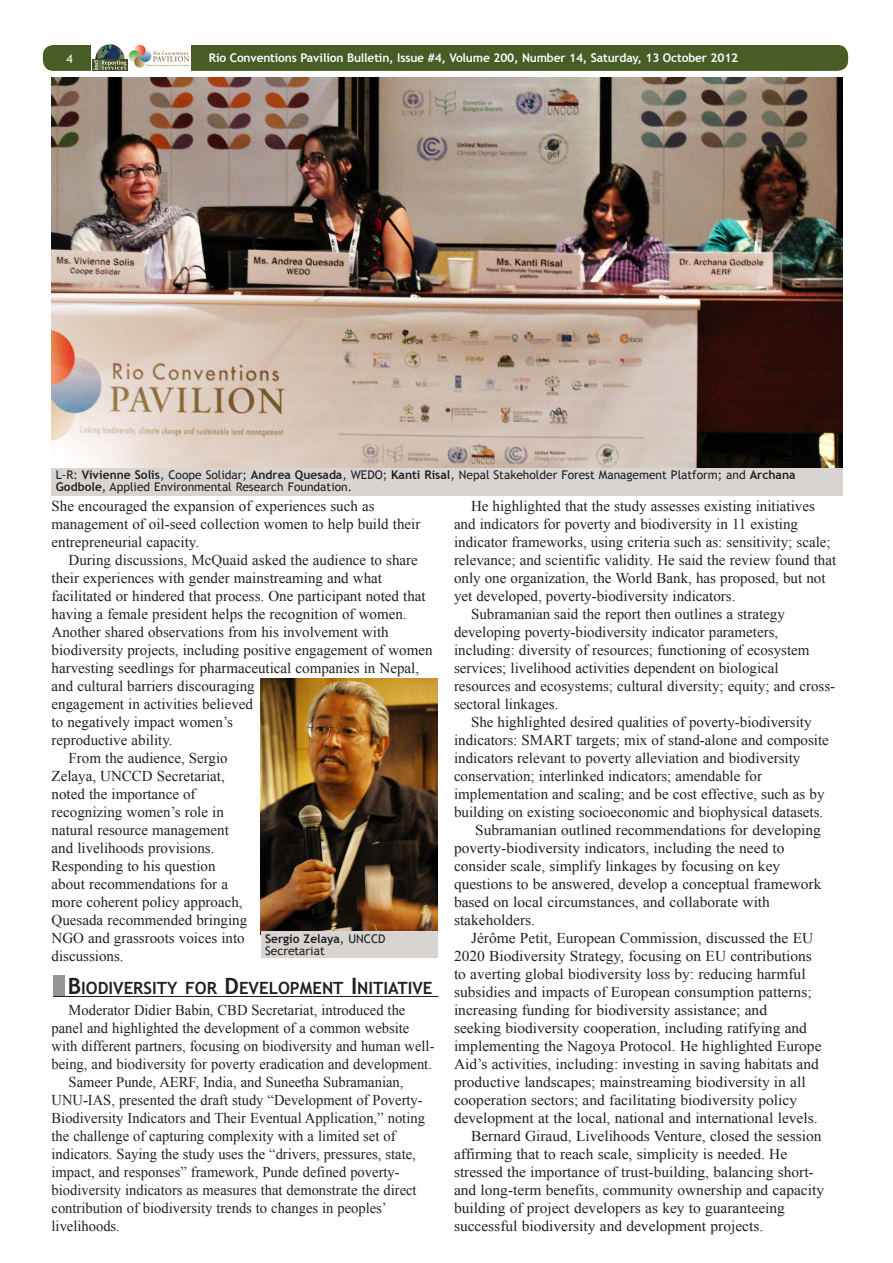
<style>
.page{position:relative;width:893px;height:1263px;background:#fff}
.page>*{position:absolute;margin:0;border:0;box-sizing:border-box;transform-origin:0 0}
._1__Headings{font:700 16.8px "Trebuchet MS";color:#231f20}
.ENB_-_Body{font:15px/18px "Times New Roman";color:#231f20}
.Image_caption{font:12px/12px "Trebuchet MS";color:#231f20}
.t1{font:700 12px "Trebuchet MS";letter-spacing:-.015em;color:#fbfdfe}
.t2{font:12px "Trebuchet MS";color:#fff}
.s1{font-weight:700}
.s2{font-size:22.5px}
</style>
<div class="page">
<div style="left:43px;top:45px;width:805px;height:26px;background:#485c26;border-radius:10px"></div>
<svg style="left:91px;top:45px;width:38px;height:26px"></svg>
<img style="left:93px;top:44px;width:34px;height:27px">
<div style="left:129px;top:42px;width:61px;height:31px;background:#fff"></div>
<img style="left:129px;top:45px;width:60px;height:23px">
<img style="left:52px;top:78px;width:791px;height:390px">
<div style="left:52px;top:468px;width:791px;height:27px;background:#d7d4d2"></div>
<div style="left:53px;top:975px;width:12px;height:21px;background:#939598"></div>
<hr style="left:53px;top:996px;width:386px;height:1px;background:#231f20">
<img style="left:261px;top:679px;width:176px;height:252px">
<div style="left:261px;top:931px;width:176px;height:27px;background:#d7d4d2"></div>
<p class="t2" style="left:67px;top:51px;width:8px">4</p>
<p class="t1" style="left:209px;top:50px;width:531px">Rio Conventions Pavilion Bulletin, Issue #4, Volume 200, Number 14, Saturday, 13 October 2012</p>
<p class="Image_caption" style="left:56px;top:469px;width:741px">L-R: <span class="s1">Vivienne Solis</span>, Coope Solidar; <span class="s1">Andrea Quesada</span>, WEDO; <span class="s1">Kanti Risal</span>, Nepal Stakeholder Forest Management Platform; and <span class="s1">Archana<br>Godbole</span>, Applied Environmental Research Foundation.</p>
<p class="ENB_-_Body" style="left:52px;top:497px;width:370px">She encouraged the expansion of experiences such as management of oil-seed collection women to help build their entrepreneurial capacity.</p>
<p class="ENB_-_Body" style="left:52px;top:551px;width:382px;text-indent:17px">During discussions, McQuaid asked the audience to share their experiences with gender mainstreaming and what facilitated or hindered that process. One participant noted that having a female president helps the recognition of women.<br>Another shared observations from his involvement with biodiversity projects, including positive engagement of women harvesting seedlings for pharmaceutical companies in Nepal, and cultural barriers discouraging<br>engagement in activities believed<br>to negatively impact women’s<br>reproductive ability.</p>
<p class="ENB_-_Body" style="left:52px;top:749px;width:197px;text-indent:17px">From the audience, Sergio<br>Zelaya, UNCCD Secretariat, noted the importance of recognizing women’s role in natural resource management and livelihoods provisions.<br>Responding to his question about recommendations for a more coherent policy approach,<br>Quesada recommended bringing<br>NGO and grassroots voices into discussions.</p>
<p class="Image_caption" style="left:265px;top:932px;width:122px"><span class="s1">Sergio Zelaya</span>, UNCCD<br>Secretariat</p>
<p class="_1__Headings" style="left:68px;top:977px;width:366px"><span class="s2">B</span>IODIVERSITY FOR <span class="s2">D</span>EVELOPMENT <span class="s2">I</span> NITIATIVE</p>
<p class="ENB_-_Body" style="left:52px;top:1001px;width:384px;text-indent:17px">Moderator Didier Babin, CBD Secretariat, introduced the panel and highlighted the development of a common website with different partners, focusing on biodiversity and human well&shy;being, and biodiversity for poverty eradication and development.</p>
<p class="ENB_-_Body" style="left:52px;top:1073px;width:375px;text-indent:17px">Sameer Punde, AERF, India, and Suneetha Subramanian, UNU-IAS, presented the draft study “Development of Poverty-Biodiversity Indicators and Their Eventual Application,” noting the challenge of capturing complexity with a limited set of indicators. Saying the study uses the “drivers, pressures, state, impact, and responses” framework, Punde defined poverty&shy;biodiversity indicators as measures that demonstrate the direct contribution of biodiversity trends to changes in peoples’ livelihoods.</p>
<p class="ENB_-_Body" style="left:454px;top:497px;width:384px;text-indent:17px">He highlighted that the study assesses existing initiatives and indicators for poverty and biodiversity in 11 existing indicator frameworks, using criteria such as: sensitivity; scale; relevance; and scientific validity. He said the review found that only one organization, the World Bank, has proposed, but not yet developed, poverty-biodiversity indicators.</p>
<p class="ENB_-_Body" style="left:454px;top:605px;width:383px;text-indent:17px">Subramanian said the report then outlines a strategy developing poverty-biodiversity indicator parameters, including: diversity of resources; functioning of ecosystem services; livelihood activities dependent on biological resources and ecosystems; cultural diversity; equity; and cross&shy;sectoral linkages.</p>
<p class="ENB_-_Body" style="left:454px;top:713px;width:376px;text-indent:17px">She highlighted desired qualities of poverty-biodiversity indicators: SMART targets; mix of stand-alone and composite indicators relevant to poverty alleviation and biodiversity conservation; interlinked indicators; amendable for implementation and scaling; and be cost effective, such as by building on existing socioeconomic and biophysical datasets.</p>
<p class="ENB_-_Body" style="left:454px;top:821px;width:369px;text-indent:21px">Subramanian outlined recommendations for developing poverty-biodiversity indicators, including the need to consider scale, simplify linkages by focusing on key questions to be answered, develop a conceptual framework based on local circumstances, and collaborate with stakeholders.</p>
<p class="ENB_-_Body" style="left:454px;top:929px;width:369px;text-indent:17px">Jérôme Petit, European Commission, discussed the EU 2020 Biodiversity Strategy, focusing on EU contributions to averting global biodiversity loss by: reducing harmful subsidies and impacts of European consumption patterns; increasing funding for biodiversity assistance; and<br>seeking biodiversity cooperation, including ratifying and implementing the Nagoya Protocol. He highlighted Europe Aid’s activities, including: investing in saving habitats and productive landscapes; mainstreaming biodiversity in all cooperation sectors; and facilitating biodiversity policy development at the local, national and international levels.</p>
<p class="ENB_-_Body" style="left:454px;top:1127px;width:372px;text-indent:17px">Bernard Giraud, Livelihoods Venture, closed the session affirming that to reach scale, simplicity is needed. He stressed the importance of trust-building, balancing short&shy;and long-term benefits, community ownership and capacity building of project developers as key to guaranteeing successful biodiversity and development projects.</p>
</div>
